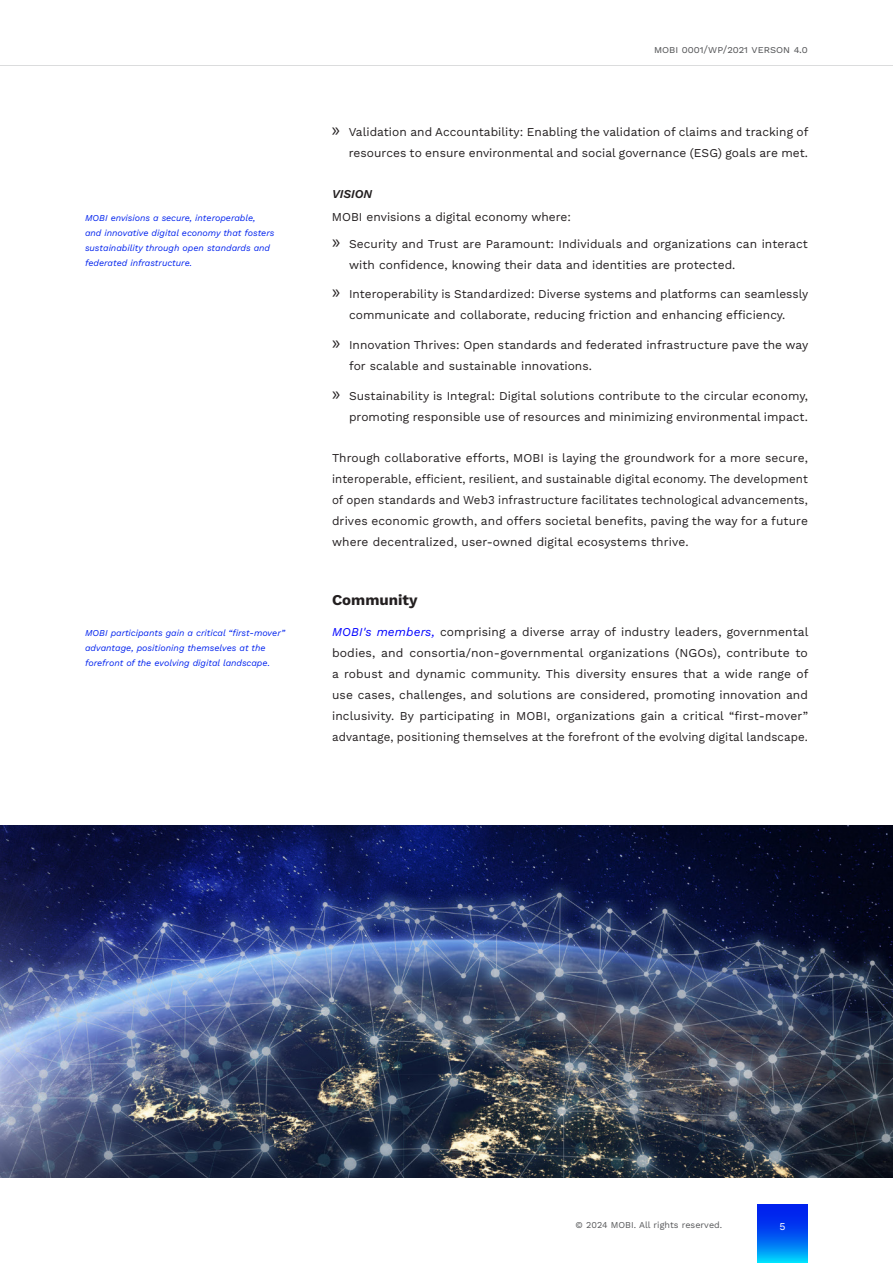
<style>
.page{position:relative;width:893px;height:1263px;background:#fff}
.page>*{position:absolute;margin:0;border:0;box-sizing:border-box;transform-origin:0 0}
.Headline{font:700 15px "Work Sans";color:#231f20}
.body_text{font:12px/21px "Work Sans";letter-spacing:.005em;color:#231f20;text-align:justify}
.body_text-2{font:italic 600 12px "Work Sans";color:#231f20}
.t1{font:10.5px "Work Sans";color:#57585a}
.page_number{font:10.5px "Work Sans";color:#fff}
.body_text-3{font:italic 9px/15px "Work Sans";color:#02e}
.t2{font:9px "Work Sans";letter-spacing:.005em;color:#57585a}
.s1{font-family:"Myriad Pro";font-size:19.5px}
.s2{font-style:italic;color:#00f}
</style>
<div class="page">
<hr style="left:0;top:65px;width:893px;height:1px;background:#d1d2d4">
<svg style="left:757px;top:1204px;width:51px;height:59px;background:#0060f3"></svg>
<img style="left:0;top:826px;width:893px;height:352px">
<p class="t1" style="left:654px;top:41px;width:155px">MOBI 0001/WP/2021 Verson 4.0</p>
<p class="body_text" style="left:332px;top:120px;width:478px;text-align:right"><span class="s1">»</span> Validation and Accountability: Enabling the validation of claims and tracking of resources to ensure environmental and social governance (ESG) goals are met.</p>
<p class="body_text-2" style="left:332px;top:185px;width:42px">VISION</p>
<p class="body_text-3" style="left:85px;top:210px;width:172px">MOBI envisions a secure, interoperable,</p>
<p class="body_text" style="left:332px;top:206px;width:240px">MOBI envisions a digital economy where:</p>
<p class="body_text-3" style="left:85px;top:225px;width:191px">and innovative digital economy that fosters sustainability through open standards and federated infrastructure.</p>
<p class="body_text" style="left:349px;top:233px;width:460px;text-indent:-17px"><span class="s1">»</span> Security and Trust are Paramount: Individuals and organizations can interact with confidence, knowing their data and identities are protected.</p>
<p class="body_text" style="left:332px;top:283px;width:478px;text-align:center"><span class="s1">»</span> Interoperability is Standardized: Diverse systems and platforms can seamlessly communicate and collaborate, reducing friction and enhancing efficiency.</p>
<p class="body_text" style="left:349px;top:334px;width:461px;text-indent:-17px"><span class="s1">»</span> Innovation Thrives: Open standards and federated infrastructure pave the way for scalable and sustainable innovations.</p>
<p class="body_text" style="left:332px;top:384px;width:477px;text-align:right"><span class="s1">»</span> Sustainability is Integral: Digital solutions contribute to the circular economy, promoting responsible use of resources and minimizing environmental impact.</p>
<p class="body_text" style="left:332px;top:447px;width:477px">Through collaborative efforts, MOBI is laying the groundwork for a more secure, interoperable, efficient, resilient, and sustainable digital economy. The development of open standards and Web3 infrastructure facilitates technological advancements, drives economic growth, and offers societal benefits, paving the way for a future where decentralized, user-owned digital ecosystems thrive.</p>
<p class="body_text-3" style="left:85px;top:625px;width:201px">MOBI participants gain a critical “first-mover” advantage, positioning themselves at the forefront of the evolving digital landscape.</p>
<p class="Headline" style="left:332px;top:588px;width:87px">Community</p>
<p class="body_text" style="left:332px;top:621px;width:478px"><span class="s2">MOBI's members,</span> comprising a diverse array of industry leaders, governmental bodies, and consortia/non-governmental organizations (NGOs), contribute to a robust and dynamic community. This diversity ensures that a wide range of use cases, challenges, and solutions are considered, promoting innovation and inclusivity. By participating in MOBI, organizations gain a critical “first-mover” advantage, positioning themselves at the forefront of the evolving digital landscape.</p>
<p class="t2" style="left:576px;top:1218px;width:148px">© 2024 MOBI. All rights reserved.</p>
<p class="page_number" style="left:780px;top:1218px;width:8px">5</p>
</div>
